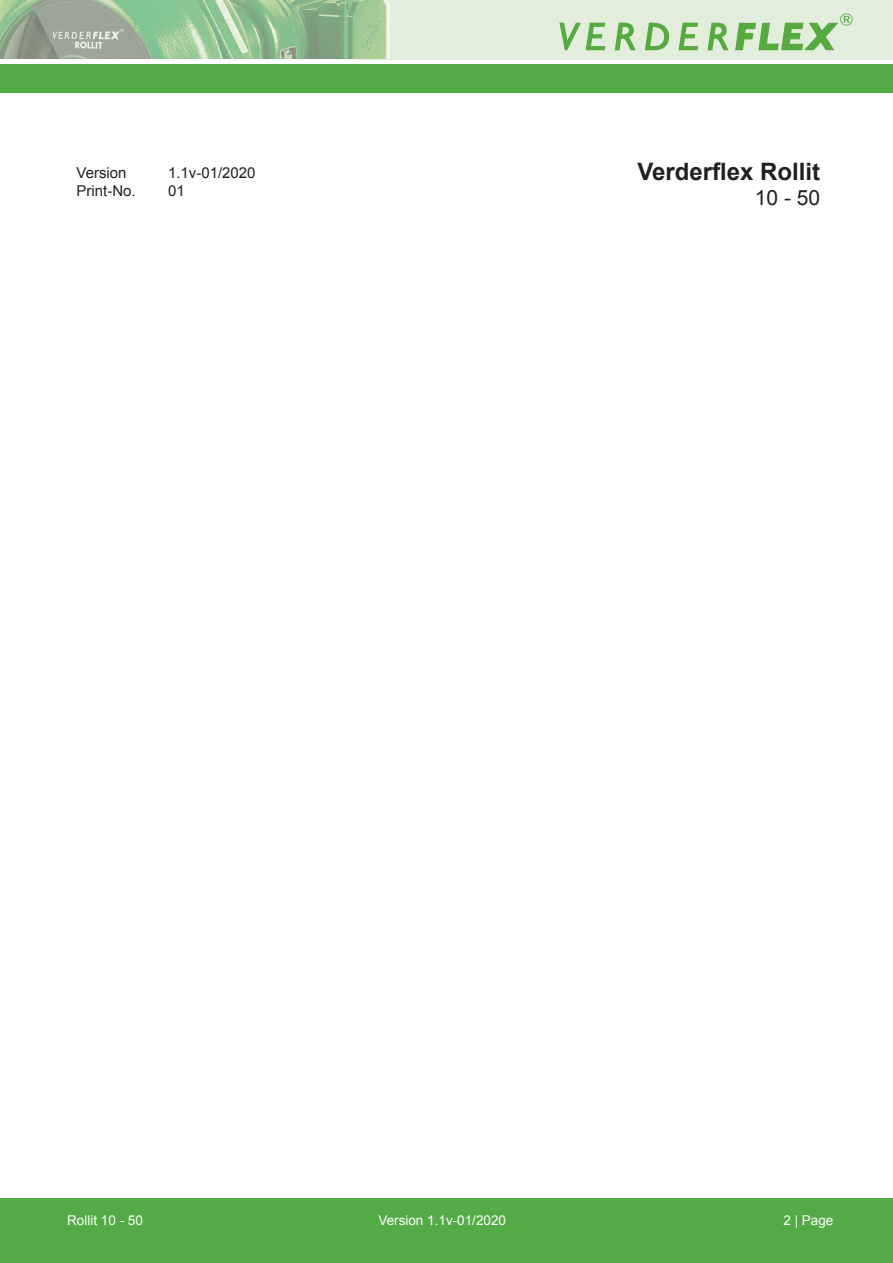
<style>
.page{position:relative;width:893px;height:1263px;background:#fff}
.page>*{position:absolute;margin:0;border:0;box-sizing:border-box;transform-origin:0 0}
.t1{font:700 24px "Arial";color:#231f20}
.t2{font:21px "Arial";color:#231f20}
.t3{font:15px "Arial";color:#231f20}
.t4{font:13.5px "Arial";color:#fff}
</style>
<div class="page">
<div style="left:0;top:64px;width:893px;height:29px;background:#53ab46"></div>
<div style="left:259px;top:0;width:634px;height:59px;background:#e2eedb"></div>
<svg style="left:559px;top:23px;width:46px;height:27px"></svg>
<svg style="left:615px;top:23px;width:21px;height:27px"></svg>
<svg style="left:645px;top:23px;width:24px;height:27px"></svg>
<svg style="left:678px;top:23px;width:20px;height:27px"></svg>
<svg style="left:708px;top:23px;width:21px;height:27px"></svg>
<svg style="left:735px;top:13px;width:118px;height:37px"></svg>
<svg style="left:0;top:0;width:390px;height:59px;background:#98b996"></svg>
<div style="left:0;top:1198px;width:893px;height:65px;background:#53ab46"></div>
<p class="t3" style="left:77px;top:163px;width:52px">Version</p>
<p class="t3" style="left:168px;top:163px;width:89px">1.1v-01/2020</p>
<p class="t3" style="left:77px;top:181px;width:61px">Print-No.</p>
<p class="t3" style="left:168px;top:181px;width:18px">01</p>
<p class="t1" style="left:637px;top:155px;width:184px">Verderflex Rollit</p>
<p class="t2" style="left:755px;top:184px;width:67px">10 - 50</p>
<p class="t4" style="left:67px;top:1211px;width:77px">Rollit 10 - 50</p>
<p class="t4" style="left:378px;top:1211px;width:129px">Version 1.1v-01/2020</p>
<p class="t4" style="left:783px;top:1211px;width:52px">2 | Page</p>
</div>
